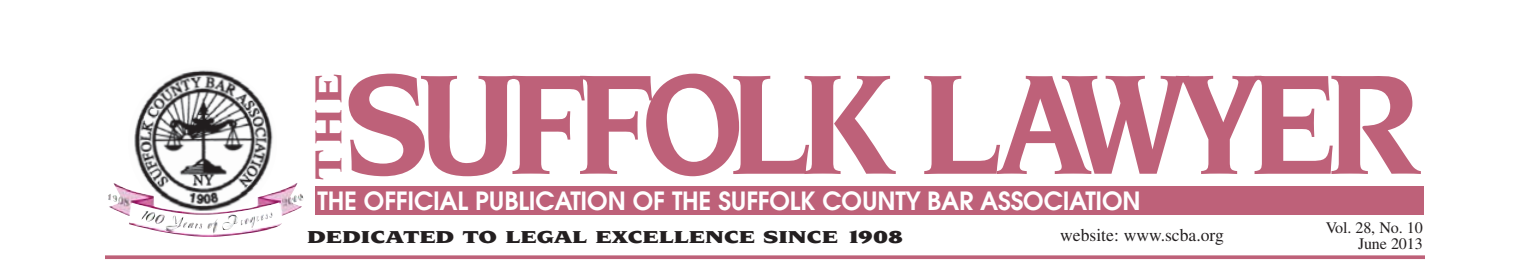
<style>
.page{position:relative;width:1530px;height:268px;background:#fff}
.page>*{position:absolute;margin:0;border:0;box-sizing:border-box;transform-origin:0 0}
.t1{font:146.25px "Novarese Bold DTC";letter-spacing:-.075em;color:#be6179;scale:.95 1}
.t2{font:38.75px "Novarese Bold DTC";color:#be6179;scale:1.27 1}
.t3{font:600 25px "Avant Garde";letter-spacing:-.01em;color:#fff}
.t4{font:17.75px "Novarese Ultra DTC";color:#231f20;scale:1.33 1}
.t5{font:17.75px "Times";color:#231f20}
.t6{font:16px/16px "Times";letter-spacing:-.01em;color:#231f20;text-align:right}
</style>
<div class="page">
<img style="left:127px;top:66px;width:151px;height:152px;border-radius:50%">
<svg style="left:105px;top:255px;width:1320px;height:4px;background:#c47085"></svg>
<svg style="left:138px;top:181px;width:166px;height:56px"></svg>
<img style="left:108px;top:182px;width:195px;height:54px">
<div style="left:315px;top:186px;width:1109px;height:29px;background:#be6179"></div>
<h2 class="t2" style="left:316px;top:179px;width:85px;rotate:-90deg">THE</h2>
<h1 class="t1" style="left:343px;top:76px;width:1136px">SUFFOLK LAWYER</h1>
<p class="t3" style="left:318px;top:191px;width:825px">THE OFFICIAL PUBLICATION OF THE SUFFOLK COUNTY BAR ASSOCIATION</p>
<p class="t4" style="left:307px;top:231px;width:450px">DEDICATED TO LEGAL EXCELLENCE SINCE 1908</p>
<p class="t6" style="left:1326px;top:221px;width:98px">Vol. 28, No. 10<br>June 2013</p>
<p class="t5" style="left:1060px;top:229px;width:165px">website: www.scba.org</p>
</div>
